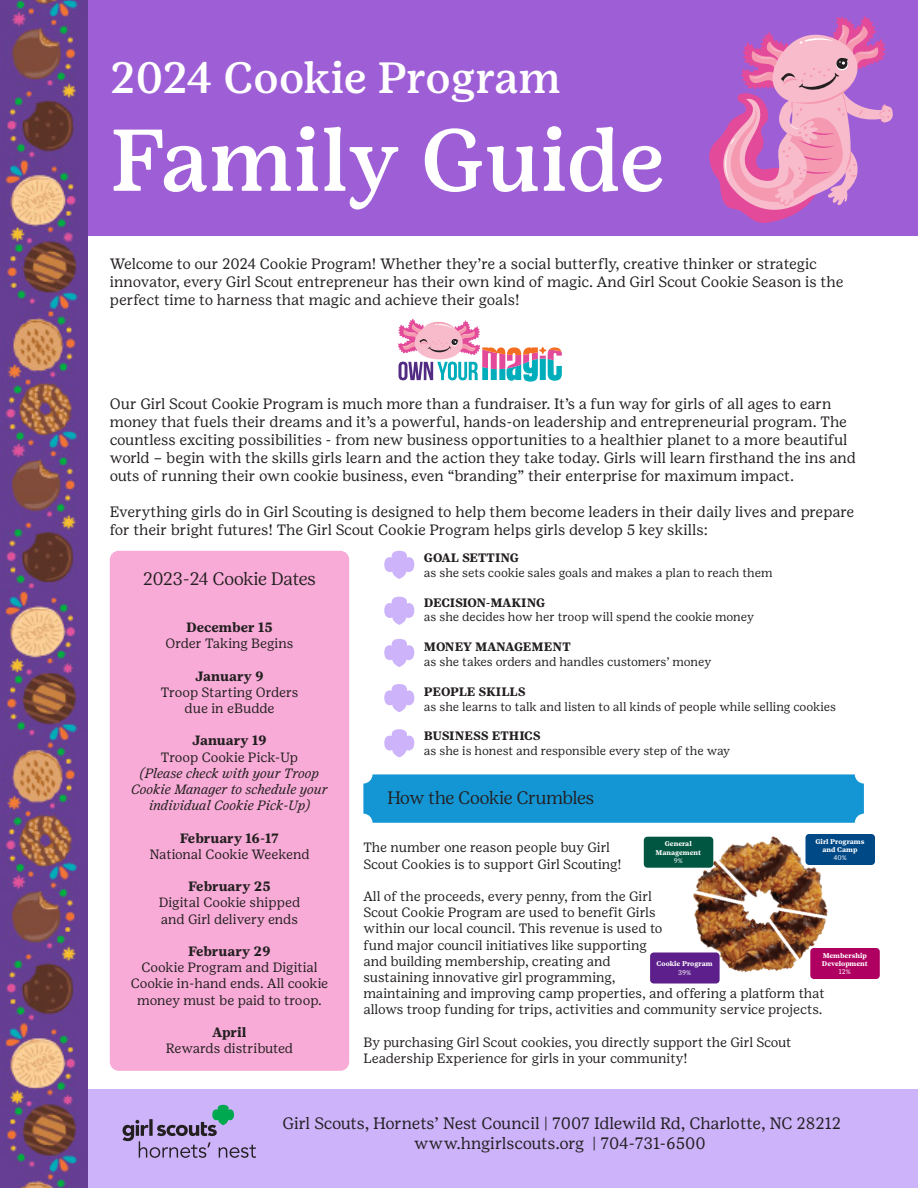
<style>
.page{position:relative;width:918px;height:1188px;background:#fff}
.page>*{position:absolute;margin:0;border:0;box-sizing:border-box;transform-origin:0 0}
.t1{font:500 87.45px "Girl Scout Text";color:#fff}
.t2{font:500 43.65px "Girl Scout Text";letter-spacing:-.005em;color:#fff}
.t3{font:300 18px "Girl Scout Display";letter-spacing:-.005em;color:#231f20}
.t4{font:16.5px "Girl Scout Text";letter-spacing:-.01em;color:#231f20}
.t5{font:15px/18px "Girl Scout Text";color:#231f20}
.t6{font:13.5px/16.2px "Girl Scout Text";color:#231f20}
.t7{font:italic 13.5px/16.2px "Girl Scout Text";color:#231f20;text-align:center}
.t8{font:700 13.5px "Girl Scout Text";color:#231f20}
.t9{font:13.5px "Girl Scout Text";letter-spacing:-.02em;color:#231f20}
.t10{font:12.15px/14.7px "Girl Scout Text";color:#231f20}
.t11{font:700 6.9px/8.2px "Girl Scout Text";color:#fff;text-align:center}
.t12{font:6.9px "Girl Scout Text";color:#fff}
.s1{font-weight:700}
</style>
<div class="page">
<div style="left:20px;top:1090px;width:898px;height:98px;background:#ccb3fa"></div>
<div style="left:0;top:0;width:918px;height:236px;background:#9e5fd6"></div>
<svg style="left:122px;top:1105px;width:134px;height:53px"></svg>
<svg style="left:709px;top:16px;width:184px;height:207px"></svg>
<svg style="left:398px;top:319px;width:164px;height:63px"></svg>
<div style="left:110px;top:551px;width:239px;height:520px;background:#f7abd6;border-radius:9px"></div>
<svg style="left:384px;top:551px;width:30px;height:28px"></svg>
<svg style="left:384px;top:597px;width:30px;height:28px"></svg>
<svg style="left:384px;top:639px;width:30px;height:28px"></svg>
<svg style="left:384px;top:684px;width:30px;height:28px"></svg>
<svg style="left:384px;top:729px;width:30px;height:28px"></svg>
<div style="left:363px;top:774px;width:501px;height:49px;background:#1496d4"></div>
<img style="left:664px;top:809px;width:193px;height:170px">
<div style="left:810px;top:948px;width:70px;height:31px;background:#af0061;border-radius:4px"></div>
<div style="left:644px;top:837px;width:69px;height:31px;background:#005640;border-radius:4px"></div>
<div style="left:650px;top:953px;width:70px;height:31px;background:#5c1f8b;border-radius:4px"></div>
<div style="left:806px;top:834px;width:69px;height:31px;background:#004987;border-radius:4px"></div>
<img style="left:0;top:0;width:87px;height:1188px">
<p class="t2" style="left:110px;top:53px;width:453px">2024 Cookie Program</p>
<p class="t1" style="left:110px;top:110px;width:557px">Family Guide</p>
<p class="t5" style="left:110px;top:255px;width:735px">Welcome to our 2024 Cookie Program! Whether they’re a social butterfly, creative thinker or strategic innovator, every Girl Scout entrepreneur has their own kind of magic. And Girl Scout Cookie Season is the perfect time to harness that magic and achieve their goals!</p>
<p class="t5" style="left:110px;top:395px;width:748px">Our Girl Scout Cookie Program is much more than a fundraiser. It’s a fun way for girls of all ages to earn money that fuels their dreams and it’s a powerful, hands-on leadership and entrepreneurial program. The countless exciting possibilities - from new business opportunities to a healthier planet to a more beautiful world – begin with the skills girls learn and the action they take today. Girls will learn firsthand the ins and outs of running their own cookie business, even “branding” their enterprise for maximum impact.</p>
<p class="t5" style="left:110px;top:503px;width:746px">Everything girls do in Girl Scouting is designed to help them become leaders in their daily lives and prepare for their bright futures! The Girl Scout Cookie Program helps girls develop 5 key skills:</p>
<p class="t3" style="left:143px;top:569px;width:174px">2023-24 Cookie Dates</p>
<p class="t8" style="left:186px;top:619px;width:88px">December 15</p>
<p class="t6" style="left:166px;top:636px;width:129px">Order Taking Begins</p>
<p class="t8" style="left:195px;top:668px;width:70px">January 9</p>
<p class="t6" style="left:161px;top:684px;width:139px">Troop Starting Orders</p>
<p class="t6" style="left:185px;top:700px;width:91px">due in eBudde</p>
<p class="t8" style="left:192px;top:733px;width:76px">January 19</p>
<p class="t6" style="left:161px;top:749px;width:139px">Troop Cookie Pick-Up</p>
<p class="t7" style="left:140px;top:765px;width:181px">(Please check with your Troop</p>
<p class="t7" style="left:131px;top:781px;width:198px">Cookie Manager to schedule your individual Cookie Pick-Up)</p>
<p class="t8" style="left:180px;top:830px;width:101px">February 16-17</p>
<p class="t6" style="left:149px;top:846px;width:162px">National Cookie Weekend</p>
<p class="t8" style="left:188px;top:879px;width:84px">February 25</p>
<p class="t6" style="left:159px;top:895px;width:143px">Digital Cookie shipped</p>
<p class="t6" style="left:161px;top:911px;width:139px">and Girl delivery ends</p>
<p class="t8" style="left:188px;top:943px;width:84px">February 29</p>
<p class="t6" style="left:131px;top:960px;width:199px;text-align:center">Cookie Program and Digitial<br>Cookie in-hand ends. All cookie money must be paid to troop.</p>
<p class="t8" style="left:212px;top:1024px;width:36px">April</p>
<p class="t6" style="left:166px;top:1041px;width:129px">Rewards distributed</p>
<p class="t10" style="left:424px;top:551px;width:350px"><span class="s1">GOAL SETTING<br></span>as she sets cookie sales goals and makes a plan to reach them</p>
<p class="t10" style="left:424px;top:595px;width:332px"><span class="s1">DECISION-MAKING<br></span>as she decides how her troop will spend the cookie money</p>
<p class="t10" style="left:424px;top:640px;width:289px"><span class="s1">MONEY MANAGEMENT<br></span>as she takes orders and handles customers’ money</p>
<p class="t10" style="left:424px;top:684px;width:414px"><span class="s1">PEOPLE SKILLS<br></span>as she learns to talk and listen to all kinds of people while selling cookies</p>
<p class="t10" style="left:424px;top:729px;width:308px"><span class="s1">BUSINESS ETHICS<br></span>as she is honest and responsible every step of the way</p>
<p class="t3" style="left:387px;top:788px;width:208px">How the Cookie Crumbles</p>
<p class="t6" style="left:363px;top:840px;width:248px">The number one reason people buy Girl</p>
<p class="t9" style="left:363px;top:856px;width:260px">Scout Cookies is to support Girl Scouting!</p>
<p class="t6" style="left:363px;top:888px;width:290px">All of the proceeds, every penny, from the Girl</p>
<p class="t6" style="left:363px;top:905px;width:294px">Scout Cookie Program are used to benefit Girls</p>
<p class="t6" style="left:363px;top:921px;width:301px">within our local council. This revenue is used to</p>
<p class="t6" style="left:363px;top:937px;width:285px">fund major council initiatives like supporting</p>
<p class="t6" style="left:363px;top:953px;width:249px">and building membership, creating and</p>
<p class="t6" style="left:363px;top:969px;width:254px">sustaining innovative girl programming,</p>
<p class="t6" style="left:363px;top:986px;width:463px">maintaining and improving camp properties, and offering a platform that allows troop funding for trips, activities and community service projects.</p>
<p class="t6" style="left:363px;top:1034px;width:429px">By purchasing Girl Scout cookies, you directly support the Girl Scout<br>Leadership Experience for girls in your community!</p>
<p class="t11" style="left:816px;top:837px;width:51px">Girl Programs and Camp</p>
<p class="t12" style="left:833px;top:854px;width:15px">40%</p>
<p class="t11" style="left:665px;top:840px;width:29px">General</p>
<p class="t11" style="left:656px;top:848px;width:47px">Management</p>
<p class="t12" style="left:674px;top:857px;width:11px">9%</p>
<p class="t11" style="left:823px;top:951px;width:46px">Membership</p>
<p class="t11" style="left:822px;top:959px;width:47px">Development</p>
<p class="t12" style="left:839px;top:968px;width:13px">12%</p>
<p class="t11" style="left:657px;top:960px;width:58px">Cookie Program</p>
<p class="t12" style="left:678px;top:968px;width:15px">39%</p>
<p class="t4" style="left:283px;top:1114px;width:560px">Girl Scouts, Hornets’ Nest Council | 7007 Idlewild Rd, Charlotte, NC 28212</p>
<p class="t4" style="left:414px;top:1134px;width:293px">www.hngirlscouts.org | 704-731-6500</p>
</div>
